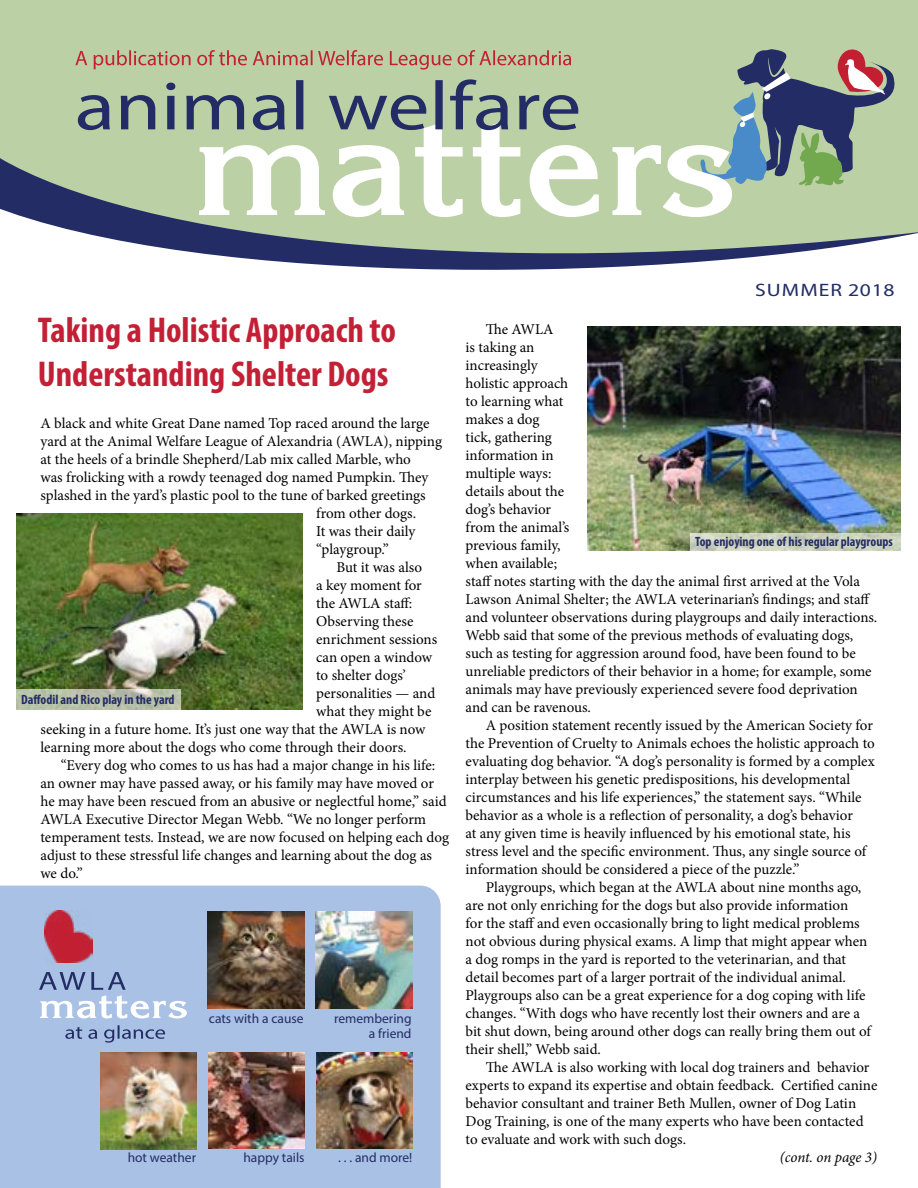
<style>
.page{position:relative;width:918px;height:1188px;background:#fff}
.page>*{position:absolute;margin:0;border:0;box-sizing:border-box;transform-origin:0 0}
.t1{font:700 condensed 36px/43.2px "Myriad Pro";color:#c32036}
.t2{font:18px "Myriad Pro";letter-spacing:.05em;color:#232c64;scale:1.2 1}
.t3{font:15px/18px "Minion Pro";color:#000}
.t4{font:italic 15px "Minion Pro";letter-spacing:-.01em;color:#000}
.t5{font:700 condensed 13.5px "Myriad Pro";color:#252d63}
.t6{font:13.5px/15px "Myriad Pro";color:#232c64;text-align:right}
</style>
<div class="page">
<img style="left:16px;top:514px;width:287px;height:195px">
<svg style="left:16px;top:689px;width:165px;height:21px;background:#b8c0aa"></svg>
<div style="left:0;top:0;width:918px;height:267px;background:#bcd0a5"></div>
<svg style="left:732px;top:49px;width:162px;height:101px"></svg>
<svg style="left:199px;top:130px;width:526px;height:20px"></svg>
<svg style="left:75px;top:50px;width:496px;height:20px"></svg>
<svg style="left:0;top:150px;width:918px;height:120px"></svg>
<svg style="left:78px;top:79px;width:500px;height:51px"></svg>
<img style="left:588px;top:327px;width:312px;height:224px">
<svg style="left:690px;top:533px;width:210px;height:18px;background:#ccd2be"></svg>
<div style="left:0;top:886px;width:441px;height:302px;background:#a9c1e4"></div>
<img style="left:317px;top:1053px;width:95px;height:95px">
<img style="left:209px;top:1053px;width:96px;height:95px">
<img style="left:316px;top:911px;width:96px;height:97px">
<img style="left:208px;top:911px;width:96px;height:97px">
<img style="left:100px;top:1052px;width:97px;height:97px">
<svg style="left:65px;top:1025px;width:100px;height:18px;background:#8ea3ca"></svg>
<svg style="left:39px;top:972px;width:148px;height:46px;background:#afc2e0"></svg>
<img style="left:44px;top:910px;width:48px;height:53px">
<h1 class="t1" style="left:38px;top:308px;width:360px">Taking a Holistic Approach to<br>Understanding Shelter Dogs</h1>
<p class="t3" style="left:40px;top:414px;width:390px">A black and white Great Dane named Top raced around the large</p>
<p class="t3" style="left:40px;top:432px;width:403px">yard at the Animal Welfare League of Alexandria (AWLA), nipping</p>
<p class="t3" style="left:40px;top:450px;width:372px">at the heels of a brindle Shepherd/Lab mix called Marble, who</p>
<p class="t3" style="left:40px;top:468px;width:389px">was frolicking with a rowdy teenaged dog named Pumpkin. They</p>
<p class="t3" style="left:40px;top:486px;width:387px">splashed in the yard’s plastic pool to the tune of barked greetings</p>
<p class="t3" style="left:316px;top:504px;width:102px">from other dogs.</p>
<p class="t3" style="left:316px;top:522px;width:101px">It was their daily</p>
<p class="t3" style="left:316px;top:540px;width:74px">“playgroup.”</p>
<p class="t3" style="left:336px;top:558px;width:87px">But it was also</p>
<p class="t3" style="left:316px;top:576px;width:107px">a key moment for</p>
<p class="t3" style="left:316px;top:594px;width:98px">the AWLA staff:</p>
<p class="t3" style="left:316px;top:612px;width:99px">Observing these</p>
<p class="t3" style="left:316px;top:630px;width:123px">enrichment sessions</p>
<p class="t3" style="left:316px;top:648px;width:117px">can open a window</p>
<p class="t3" style="left:316px;top:666px;width:91px">to shelter dogs’</p>
<p class="t3" style="left:316px;top:684px;width:121px">personalities — and</p>
<p class="t3" style="left:316px;top:702px;width:117px">what they might be</p>
<p class="t3" style="left:40px;top:720px;width:386px">seeking in a future home. It’s just one way that the AWLA is now</p>
<p class="t3" style="left:40px;top:738px;width:368px">learning more about the dogs who come through their doors.</p>
<p class="t3" style="left:61px;top:756px;width:376px">“Every dog who comes to us has had a major change in his life:</p>
<p class="t3" style="left:40px;top:774px;width:395px">an owner may have passed away, or his family may have moved or</p>
<p class="t3" style="left:40px;top:792px;width:408px">he may have been rescued from an abusive or neglectful home,” said</p>
<p class="t3" style="left:40px;top:810px;width:387px">AWLA Executive Director Megan Webb. “We no longer perform</p>
<p class="t3" style="left:40px;top:828px;width:410px">temperament tests. Instead, we are now focused on helping each dog</p>
<p class="t3" style="left:40px;top:846px;width:393px">adjust to these stressful life changes and learning about the dog as</p>
<p class="t3" style="left:40px;top:864px;width:44px">we do.”</p>
<p class="t5" style="left:21px;top:691px;width:155px">Daffodil and Rico play in the yard</p>
<p class="t6" style="left:209px;top:1010px;width:96px">cats with a cause</p>
<p class="t6" style="left:334px;top:1010px;width:79px">remembering a friend</p>
<p class="t6" style="left:128px;top:1150px;width:70px">hot weather</p>
<p class="t6" style="left:243px;top:1150px;width:63px">happy tails</p>
<p class="t6" style="left:338px;top:1150px;width:76px">. . . and more!</p>
<p class="t2" style="left:755px;top:279px;width:118px">SUMMER 2018</p>
<p class="t3" style="left:466px;top:320px;width:413px;text-indent:20px">The AWLA<br>is taking an<br>increasingly<br>holistic approach<br>to learning what<br>makes a dog<br>tick, gathering<br>information in<br>multiple ways:<br>details about the<br>dog’s behavior<br>from the animal’s<br>previous family,<br>when available;<br>staff notes starting with the day the animal first arrived at the Vola<br>Lawson Animal Shelter; the AWLA veterinarian’s findings; and staff and volunteer observations during playgroups and daily interactions.<br>Webb said that some of the previous methods of evaluating dogs, such as testing for aggression around food, have been found to be unreliable predictors of their behavior in a home; for example, some animals may have previously experienced severe food deprivation and can be ravenous.</p>
<p class="t3" style="left:466px;top:716px;width:411px;text-indent:20px">A position statement recently issued by the American Society for the Prevention of Cruelty to Animals echoes the holistic approach to evaluating dog behavior. “A dog’s personality is formed by a complex interplay between his genetic predispositions, his developmental circumstances and his life experiences,” the statement says. “While behavior as a whole is a reflection of personality, a dog’s behavior<br>at any given time is heavily influenced by his emotional state, his stress level and the specific environment. Thus, any single source of information should be considered a piece of the puzzle.”</p>
<p class="t3" style="left:466px;top:878px;width:407px;text-indent:20px">Playgroups, which began at the AWLA about nine months ago, are not only enriching for the dogs but also provide information<br>for the staff and even occasionally bring to light medical problems not obvious during physical exams. A limp that might appear when a dog romps in the yard is reported to the veterinarian, and that detail becomes part of a larger portrait of the individual animal.<br>Playgroups also can be a great experience for a dog coping with life changes. “With dogs who have recently lost their owners and are a bit shut down, being around other dogs can really bring them out of their shell,” Webb said.</p>
<p class="t3" style="left:466px;top:1058px;width:413px;text-indent:20px">The AWLA is also working with local dog trainers and behavior experts to expand its expertise and obtain feedback. Certified canine behavior consultant and trainer Beth Mullen, owner of Dog Latin Dog Training, is one of the many experts who have been contacted to evaluate and work with such dogs.</p>
<p class="t4" style="left:780px;top:1147px;width:99px">(cont. on page 3)</p>
<p class="t5" style="left:695px;top:533px;width:199px">Top enjoying one of his regular playgroups</p>
</div>
